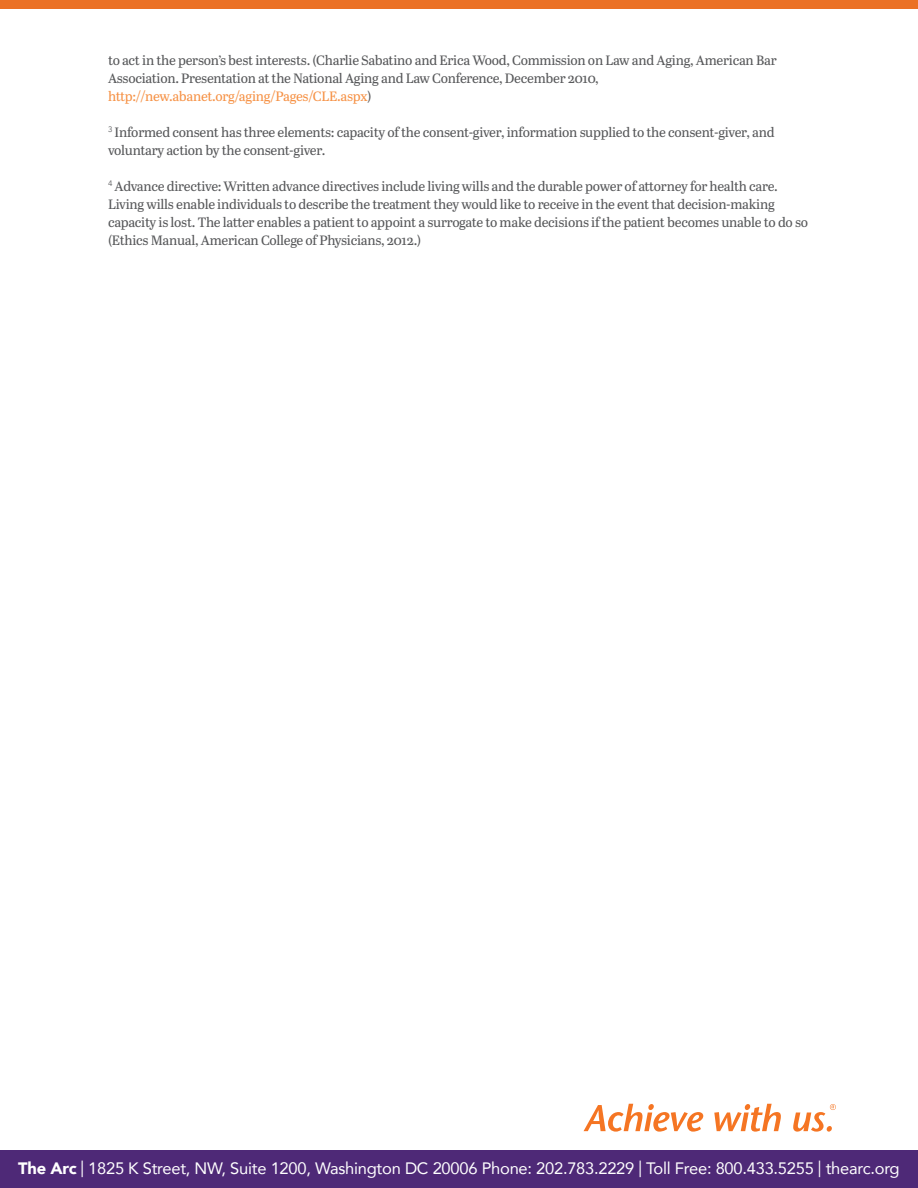
<style>
.page{position:relative;width:918px;height:1188px;background:#fff}
.page>*{position:absolute;margin:0;border:0;box-sizing:border-box;transform-origin:0 0}
.t1{font:16.5px "Avenir";letter-spacing:-.015em;color:#fff}
.Footnotes{font:13.5px/18px "Abril Text";letter-spacing:-.02em;color:#57585a}
.Footnotes-2{font:13.5px "Abril Text";letter-spacing:-.02em;color:#f69246}
.s1{color:#57585a}
.s2{font-weight:900}
</style>
<div class="page">
<div style="left:0;top:0;width:918px;height:9px;background:#eb7125"></div>
<svg style="left:584px;top:1104px;width:252px;height:28px"></svg>
<div style="left:0;top:1151px;width:918px;height:37px;background:#4e2977"></div>
<p class="Footnotes" style="left:108px;top:50px;width:670px">to act in the person’s best interests. (Charlie Sabatino and Erica Wood, Commission on Law and Aging, American Bar<br>Association. Presentation at the National Aging and Law Conference, December 2010,</p>
<p class="Footnotes-2" style="left:108px;top:86px;width:265px">http://new.abanet.org/aging/Pages/CLE.aspx<span class="s1">)</span></p>
<p class="Footnotes" style="left:108px;top:122px;width:668px"><sup>3</sup> Informed consent has three elements: capacity of the consent-giver, information supplied to the consent-giver, and voluntary action by the consent-giver.</p>
<p class="Footnotes" style="left:108px;top:176px;width:702px"><sup>4</sup> Advance directive: Written advance directives include living wills and the durable power of attorney for health care.<br>Living wills enable individuals to describe the treatment they would like to receive in the event that decision-making capacity is lost. The latter enables a patient to appoint a surrogate to make decisions if the patient becomes unable to do so (Ethics Manual, American College of Physicians, 2012.)</p>
<p class="t1" style="left:18px;top:1155px;width:883px"><span class="s2">The Arc</span> | 1825 K Street, NW, Suite 1200, Washington DC 20006 Phone: 202.783.2229 | Toll Free: 800.433.5255 | thearc.org</p>
</div>
